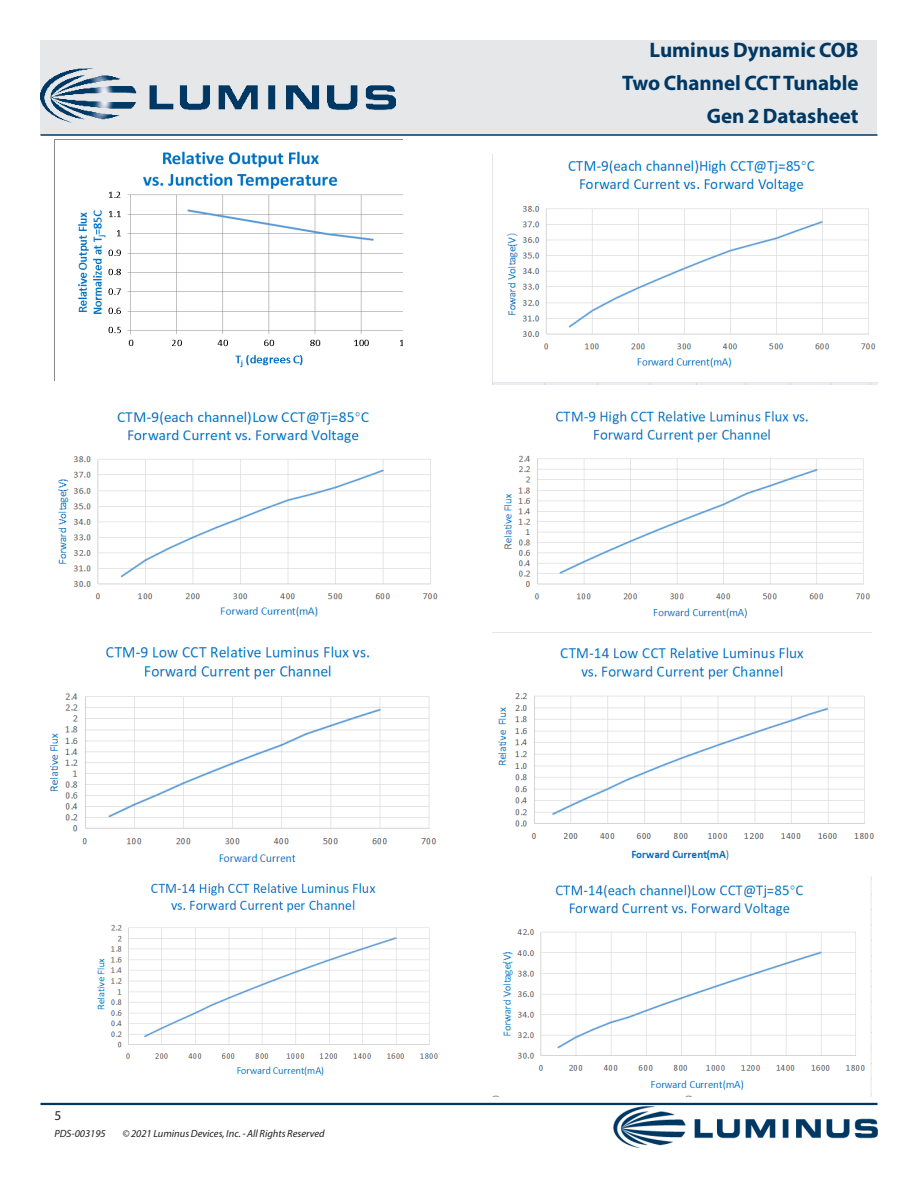
<style>
.page{position:relative;width:918px;height:1188px;background:#fff}
.page>*{position:absolute;margin:0;border:0;box-sizing:border-box;transform-origin:0 0}
.DS_Title1{font:700 21px "Myriad Pro";color:#003863}
.zzFooterRight2{font:13.5px "Myriad Pro";color:#231f20}
.zzFooterRight1{font:italic 10.5px "Myriad Pro";color:#231f20}
</style>
<div class="page">
<div style="left:40px;top:40px;width:838px;height:95px;background:#e6e7e9"></div>
<hr style="left:40px;top:1103px;width:838px;height:2px;background:#003863">
<hr style="left:40px;top:134px;width:838px;height:2px;background:#003863">
<img style="left:614px;top:1106px;width:264px;height:42px">
<img style="left:54px;top:139px;width:348px;height:241px">
<img style="left:41px;top:68px;width:355px;height:55px">
<img style="left:503px;top:411px;width:367px;height:208px">
<img style="left:49px;top:646px;width:388px;height:216px">
<img style="left:498px;top:647px;width:376px;height:213px">
<img style="left:97px;top:883px;width:341px;height:193px">
<img style="left:492px;top:877px;width:380px;height:220px">
<img style="left:492px;top:154px;width:386px;height:231px">
<img style="left:58px;top:411px;width:380px;height:206px">
<p class="DS_Title1" style="left:650px;top:37px;width:211px">Luminus Dynamic COB</p>
<p class="DS_Title1" style="left:622px;top:70px;width:238px">Two Channel CCT Tunable</p>
<p class="DS_Title1" style="left:707px;top:103px;width:153px">Gen 2 Datasheet</p>
<p class="zzFooterRight2" style="left:54px;top:1108px;width:8px">5</p>
<p class="zzFooterRight1" style="left:54px;top:1127px;width:53px">PDS-003195</p>
<p class="zzFooterRight1" style="left:123px;top:1127px;width:204px">© 2021 Luminus Devices, Inc. - All Rights Reserved</p>
</div>
